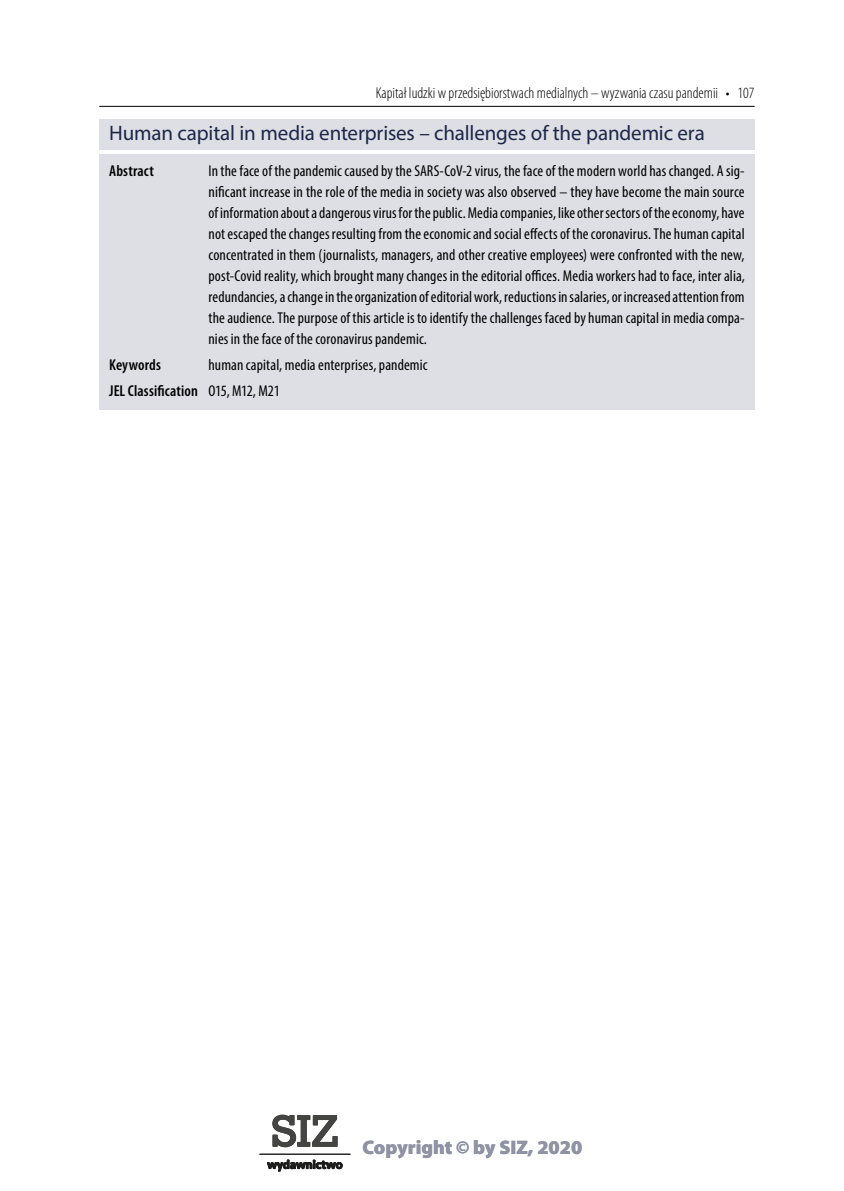
<style>
.page{position:relative;width:844px;height:1191px;background:#fff}
.page>*{position:absolute;margin:0;border:0;box-sizing:border-box;transform-origin:0 0}
.Summary_tyt{font:21px "Myriad Pro";letter-spacing:-.01em;color:#1e2749}
.t1{font:900 19.6px "Myriad Pro";color:#8f93a4}
.Abstract_txt_ENG{font:condensed 15.75px/21px "Myriad Pro";letter-spacing:.005em;color:#000;text-align:justify}
.t2{font:300 condensed 15.75px "Myriad Pro";color:#000}
.Abstract_txt_ENG-2{font:600 condensed 15.75px "Myriad Pro";letter-spacing:.01em;color:#000}
.s1{font-weight:400}
</style>
<div class="page">
<svg style="left:272px;top:1114px;width:66px;height:33px"></svg>
<svg style="left:267px;top:1159px;width:75px;height:12px"></svg>
<hr style="left:260px;top:1153px;width:90px;height:1px;background:#1c1c1b">
<hr style="left:99px;top:106px;width:655px;height:1px;background:#000">
<div style="left:99px;top:119px;width:655px;height:31px;background:#dddfe4"></div>
<div style="left:99px;top:154px;width:655px;height:204px;background:#dddfe4"></div>
<div style="left:99px;top:348px;width:655px;height:35px;background:#dddfe4"></div>
<div style="left:99px;top:374px;width:655px;height:35px;background:#dddfe4"></div>
<p class="t2" style="left:375px;top:84px;width:380px">Kapitał ludzki w przedsiębiorstwach medialnych – wyzwania czasu pandemii • 107</p>
<p class="Summary_tyt" style="left:109px;top:120px;width:597px">Human capital in media enterprises – challenges of the pandemic era</p>
<p class="Abstract_txt_ENG-2" style="left:109px;top:161px;width:46px">Abstract</p>
<p class="Abstract_txt_ENG" style="left:208px;top:160px;width:537px">In the face of the pandemic caused by the SARS-CoV-2 virus, the face of the modern world has changed. A sig&shy;nificant increase in the role of the media in society was also observed – they have become the main source of information about a dangerous virus for the public. Media companies, like other sectors of the economy, have not escaped the changes resulting from the economic and social effects of the coronavirus. The human capital concentrated in them (journalists, managers, and other creative employees) were confronted with the new, post-Covid reality, which brought many changes in the editorial offices. Media workers had to face, inter alia, redundancies, a change in the organization of editorial work, reductions in salaries, or increased attention from the audience. The purpose of this article is to identify the challenges faced by human capital in media compa&shy;nies in the face of the coronavirus pandemic.</p>
<p class="Abstract_txt_ENG-2" style="left:109px;top:355px;width:53px">Keywords</p>
<p class="Abstract_txt_ENG" style="left:208px;top:354px;width:220px">human capital, media enterprises, pandemic</p>
<p class="Abstract_txt_ENG-2" style="left:109px;top:381px;width:172px">JEL Classification <span class="s1">O15, M12, M21</span></p>
<p class="t1" style="left:362px;top:1134px;width:221px">Copyright © by SIZ, 2020</p>
</div>
